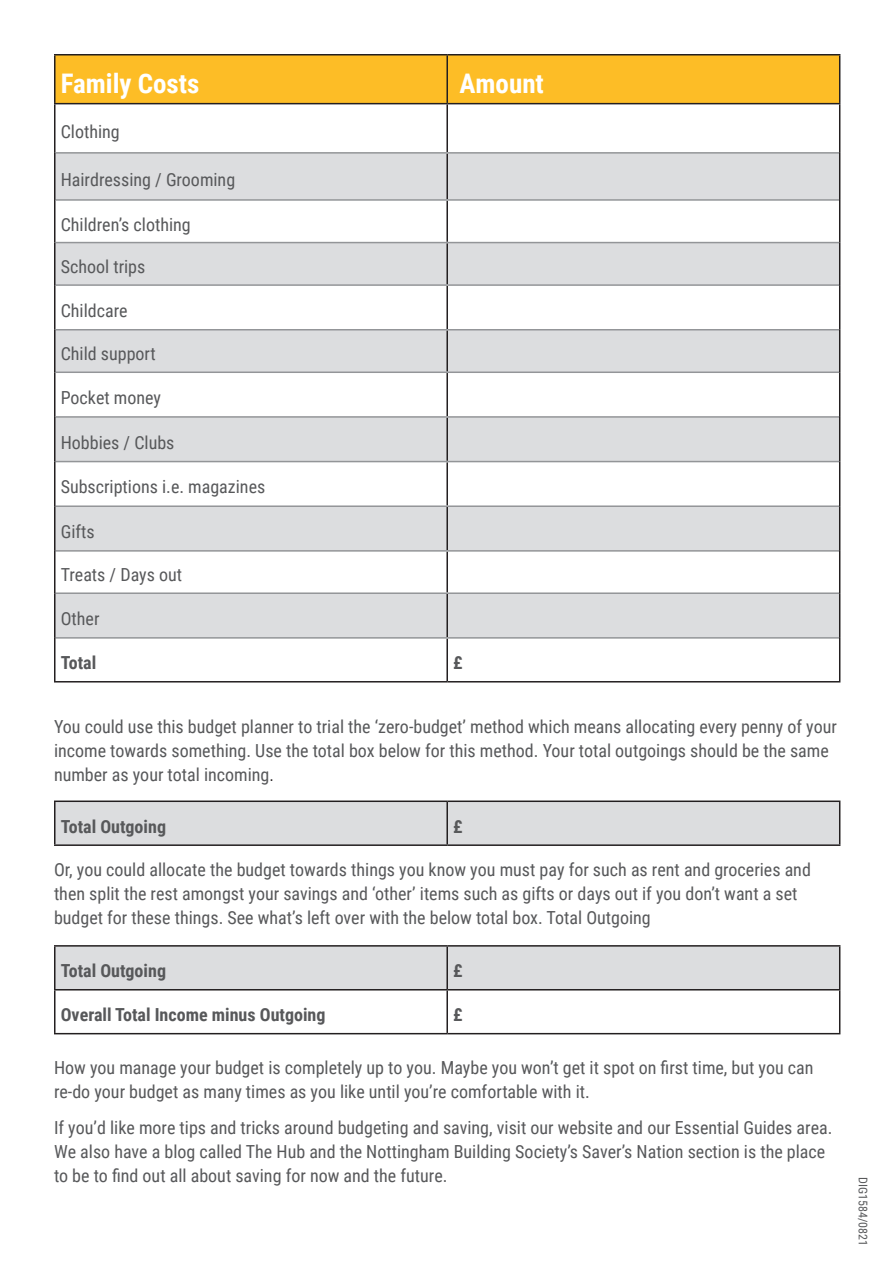
<style>
.page{position:relative;width:893px;height:1263px;background:#fff}
.page>*{position:absolute;margin:0;border:0;box-sizing:border-box;transform-origin:0 0}
.t1{font:700 27px "Roboto Condensed";color:#fff}
.t2{font:18px/24px "Roboto Condensed";color:#57585a}
.t3{font:700 18px "Roboto Condensed";color:#57585a}
.t4{font:12px "Roboto Condensed";color:#57585a}
.s1{font-family:"Frutiger";font-weight:300;font-stretch:condensed;color:#231f20}
</style>
<div class="page">
<div style="left:56px;top:56px;width:783px;height:47px;background:#fdbd26"></div>
<svg style="left:56px;top:154px;width:783px;height:483px;fill:#dcdddf"></svg>
<svg style="left:56px;top:462px;width:783px;height:43px"></svg>
<svg style="left:56px;top:552px;width:783px;height:40px"></svg>
<hr style="left:446px;top:56px;width:2px;height:47px;background:#231f20">
<hr style="left:54px;top:103px;width:393px;height:1px;background:#231f20">
<hr style="left:447px;top:103px;width:393px;height:1px;background:#231f20">
<hr style="left:54px;top:104px;width:2px;height:49px;background:#231f20">
<hr style="left:446px;top:104px;width:2px;height:48px;background:#231f20">
<hr style="left:839px;top:104px;width:1px;height:49px;background:#231f20">
<hr style="left:446px;top:154px;width:2px;height:45px;background:#231f20">
<hr style="left:54px;top:200px;width:2px;height:43px;background:#231f20">
<hr style="left:446px;top:201px;width:2px;height:41px;background:#231f20">
<hr style="left:839px;top:200px;width:1px;height:43px;background:#231f20">
<hr style="left:446px;top:243px;width:2px;height:41px;background:#231f20">
<hr style="left:54px;top:285px;width:2px;height:45px;background:#231f20">
<hr style="left:446px;top:286px;width:2px;height:43px;background:#231f20">
<hr style="left:839px;top:285px;width:1px;height:45px;background:#231f20">
<hr style="left:446px;top:330px;width:2px;height:41px;background:#231f20">
<hr style="left:54px;top:372px;width:2px;height:45px;background:#231f20">
<hr style="left:446px;top:373px;width:2px;height:43px;background:#231f20">
<hr style="left:839px;top:372px;width:1px;height:45px;background:#231f20">
<hr style="left:446px;top:418px;width:2px;height:43px;background:#231f20">
<hr style="left:446px;top:462px;width:2px;height:43px;background:#231f20">
<hr style="left:446px;top:507px;width:2px;height:43px;background:#231f20">
<hr style="left:446px;top:552px;width:2px;height:40px;background:#231f20">
<hr style="left:446px;top:594px;width:2px;height:43px;background:#231f20">
<hr style="left:446px;top:639px;width:2px;height:42px;background:#231f20">
<hr style="left:56px;top:152px;width:391px;height:2px;background:#939598">
<hr style="left:447px;top:152px;width:392px;height:2px;background:#939598">
<hr style="left:56px;top:199px;width:391px;height:2px;background:#939598">
<hr style="left:447px;top:199px;width:392px;height:2px;background:#939598">
<hr style="left:56px;top:242px;width:391px;height:1px;background:#939598">
<hr style="left:447px;top:242px;width:392px;height:1px;background:#939598">
<hr style="left:56px;top:284px;width:391px;height:2px;background:#939598">
<hr style="left:447px;top:284px;width:392px;height:2px;background:#939598">
<hr style="left:56px;top:329px;width:391px;height:1px;background:#939598">
<hr style="left:447px;top:329px;width:392px;height:1px;background:#939598">
<hr style="left:56px;top:371px;width:391px;height:2px;background:#939598">
<hr style="left:447px;top:371px;width:392px;height:2px;background:#939598">
<hr style="left:56px;top:416px;width:391px;height:2px;background:#939598">
<hr style="left:447px;top:416px;width:392px;height:2px;background:#939598">
<hr style="left:56px;top:461px;width:391px;height:1px;background:#939598">
<hr style="left:447px;top:461px;width:392px;height:1px;background:#939598">
<hr style="left:56px;top:505px;width:391px;height:2px;background:#939598">
<hr style="left:447px;top:505px;width:392px;height:2px;background:#939598">
<hr style="left:56px;top:550px;width:391px;height:2px;background:#939598">
<hr style="left:447px;top:550px;width:392px;height:2px;background:#939598">
<hr style="left:56px;top:592px;width:391px;height:2px;background:#939598">
<hr style="left:447px;top:592px;width:392px;height:2px;background:#939598">
<hr style="left:56px;top:637px;width:391px;height:2px;background:#939598">
<hr style="left:447px;top:637px;width:392px;height:2px;background:#939598">
<hr style="left:54px;top:638px;width:2px;height:43px;background:#231f20">
<hr style="left:54px;top:681px;width:393px;height:1px;background:#231f20">
<hr style="left:839px;top:638px;width:1px;height:43px;background:#231f20">
<hr style="left:447px;top:681px;width:393px;height:1px;background:#231f20">
<hr style="left:54px;top:462px;width:2px;height:44px;background:#231f20">
<hr style="left:839px;top:462px;width:1px;height:44px;background:#231f20">
<hr style="left:54px;top:551px;width:2px;height:42px;background:#231f20">
<hr style="left:839px;top:551px;width:1px;height:42px;background:#231f20">
<hr style="left:54px;top:153px;width:2px;height:47px;background:#231f20">
<hr style="left:839px;top:153px;width:1px;height:47px;background:#231f20">
<hr style="left:54px;top:243px;width:2px;height:42px;background:#231f20">
<hr style="left:839px;top:243px;width:1px;height:42px;background:#231f20">
<hr style="left:839px;top:330px;width:1px;height:42px;background:#231f20">
<hr style="left:54px;top:330px;width:2px;height:42px;background:#231f20">
<hr style="left:54px;top:417px;width:2px;height:45px;background:#231f20">
<hr style="left:839px;top:417px;width:1px;height:45px;background:#231f20">
<hr style="left:839px;top:506px;width:1px;height:45px;background:#231f20">
<hr style="left:54px;top:506px;width:2px;height:45px;background:#231f20">
<hr style="left:54px;top:593px;width:2px;height:45px;background:#231f20">
<hr style="left:839px;top:593px;width:1px;height:45px;background:#231f20">
<hr style="left:447px;top:54px;width:393px;height:2px;background:#231f20">
<hr style="left:839px;top:56px;width:1px;height:47px;background:#231f20">
<hr style="left:54px;top:56px;width:2px;height:47px;background:#231f20">
<hr style="left:54px;top:54px;width:393px;height:2px;background:#231f20">
<div style="left:56px;top:802px;width:783px;height:42px;background:#dcdddf"></div>
<hr style="left:446px;top:802px;width:2px;height:42px;background:#231f20">
<hr style="left:447px;top:800px;width:393px;height:2px;background:#231f20">
<hr style="left:839px;top:802px;width:1px;height:42px;background:#231f20">
<hr style="left:447px;top:844px;width:393px;height:2px;background:#231f20">
<hr style="left:54px;top:800px;width:393px;height:2px;background:#231f20">
<hr style="left:54px;top:802px;width:2px;height:42px;background:#231f20">
<hr style="left:54px;top:844px;width:393px;height:2px;background:#231f20">
<svg style="left:56px;top:947px;width:783px;height:86px"></svg>
<hr style="left:446px;top:947px;width:2px;height:42px;background:#231f20">
<hr style="left:54px;top:989px;width:393px;height:1px;background:#231f20">
<hr style="left:447px;top:989px;width:393px;height:1px;background:#231f20">
<hr style="left:446px;top:990px;width:2px;height:43px;background:#231f20">
<hr style="left:54px;top:990px;width:2px;height:43px;background:#231f20">
<hr style="left:54px;top:1033px;width:393px;height:1px;background:#231f20">
<hr style="left:839px;top:990px;width:1px;height:43px;background:#231f20">
<hr style="left:447px;top:1033px;width:393px;height:1px;background:#231f20">
<hr style="left:54px;top:945px;width:393px;height:2px;background:#231f20">
<hr style="left:54px;top:947px;width:2px;height:42px;background:#231f20">
<hr style="left:447px;top:945px;width:393px;height:2px;background:#231f20">
<hr style="left:839px;top:947px;width:1px;height:42px;background:#231f20">
<h1 class="t1" style="left:61px;top:65px;width:140px">Family Costs</h1>
<h1 class="t1" style="left:459px;top:65px;width:86px">Amount</h1>
<p class="t2" style="left:61px;top:119px;width:61px">Clothing</p>
<p class="t2" style="left:61px;top:167px;width:176px">Hairdressing / Grooming</p>
<p class="t2" style="left:61px;top:212px;width:132px">Children’s clothing</p>
<p class="t2" style="left:61px;top:254px;width:86px">School trips</p>
<p class="t2" style="left:61px;top:298px;width:68px">Childcare</p>
<p class="t2" style="left:61px;top:341px;width:97px">Child support</p>
<p class="t2" style="left:61px;top:385px;width:102px">Pocket money</p>
<p class="t2" style="left:61px;top:430px;width:115px">Hobbies / Clubs</p>
<p class="t2" style="left:61px;top:474px;width:206px">Subscriptions i.e. magazines</p>
<p class="t2" style="left:61px;top:519px;width:35px">Gifts</p>
<p class="t2" style="left:61px;top:562px;width:123px">Treats / Days out</p>
<p class="t2" style="left:61px;top:606px;width:40px">Other</p>
<p class="t3" style="left:61px;top:650px;width:37px">Total</p>
<p class="t3" style="left:453px;top:650px;width:11px">£</p>
<p class="t2" style="left:54px;top:714px;width:784px">You could use this budget planner to trial the ‘zero-budget’ method which means allocating every penny of your income towards something. Use the total box below for this method. Your total outgoings should be the same number as your total incoming<span class="s1">.</span></p>
<p class="t3" style="left:61px;top:814px;width:107px">Total Outgoing</p>
<p class="t3" style="left:453px;top:814px;width:11px">£</p>
<p class="t2" style="left:54px;top:857px;width:758px">Or, you could allocate the budget towards things you know you must pay for such as rent and groceries and then split the rest amongst your savings and ‘other’ items such as gifts or days out if you don’t want a set budget for these things. See what’s left over with the below total box. Total Outgoing</p>
<p class="t3" style="left:61px;top:958px;width:107px">Total Outgoing</p>
<p class="t3" style="left:453px;top:958px;width:11px">£</p>
<p class="t3" style="left:61px;top:1002px;width:266px">Overall Total Income minus Outgoing</p>
<p class="t3" style="left:453px;top:1002px;width:11px">£</p>
<p class="t2" style="left:54px;top:1055px;width:761px">How you manage your budget is completely up to you. Maybe you won’t get it spot on first time, but you can re-do your budget as many times as you like until you’re comfortable with it.</p>
<p class="t2" style="left:54px;top:1115px;width:780px">If you’d like more tips and tricks around budgeting and saving, visit our website and our Essential Guides area.<br>We also have a blog called The Hub and the Nottingham Building Society’s Saver’s Nation section is the place to be to find out all about saving for now and the future.</p>
<p class="t4" style="left:872px;top:1177px;width:70px;rotate:90deg">DIG1584/0821</p>
</div>
